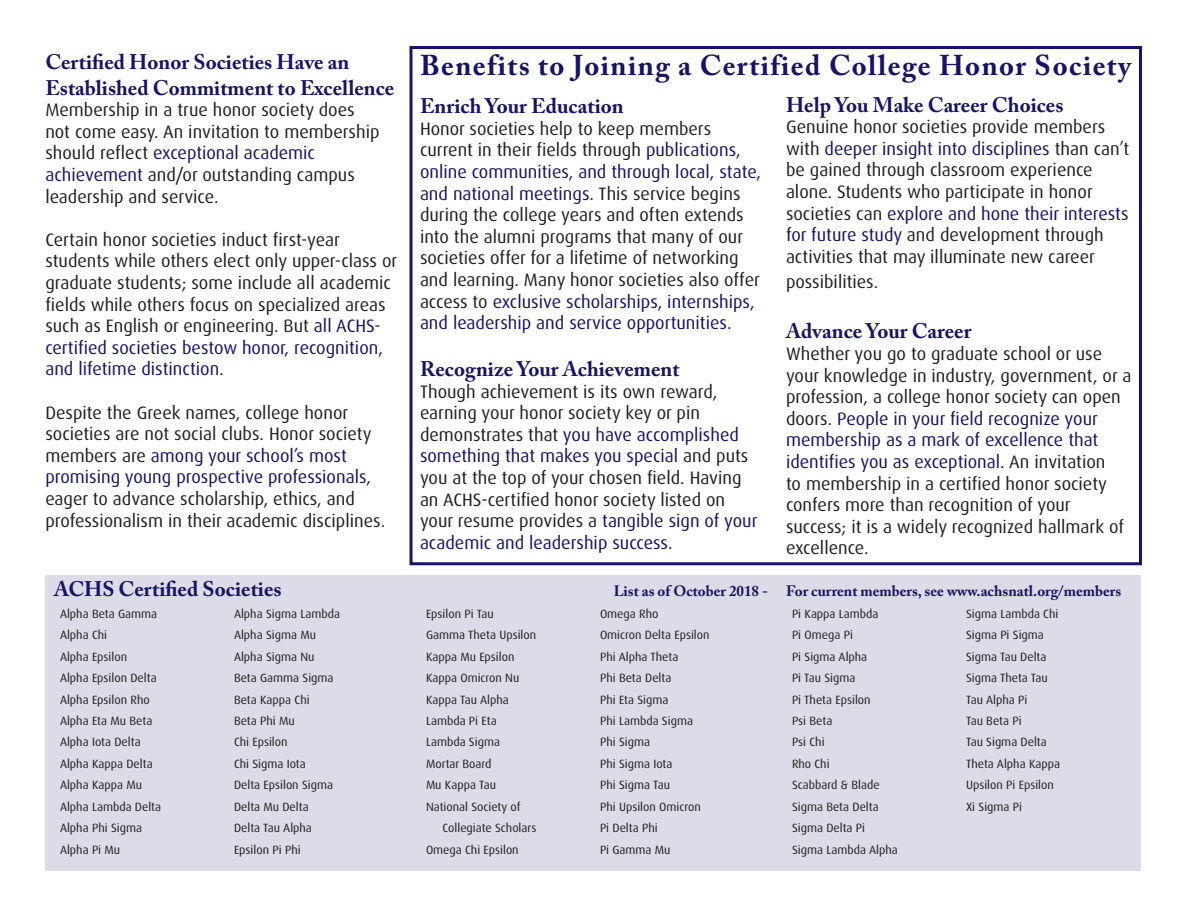
<style>
.page{position:relative;width:1188px;height:918px;background:#fff}
.page>*{position:absolute;margin:0;border:0;box-sizing:border-box;transform-origin:0 0}
.t1{font:700 28.5px "Adobe Caslon Pro";letter-spacing:.05em;color:#191364}
.t2{font:700 21px/25.2px "Adobe Caslon Pro";color:#191364}
.t3{font:18px/21.6px "Dax Pro";color:#231f20}
.t4{font:700 15px "Adobe Caslon Pro";color:#191364}
.t5{font:12px "Dax Pro";color:#231f20}
.s1{color:#191364}
</style>
<div class="page">
<div style="left:45px;top:575px;width:1095px;height:295px;background:#dcdbe7"></div>
<div style="left:410px;top:46px;width:732px;height:519px;border:3px solid #191364"></div>
<p class="t2" style="left:45px;top:50px;width:351px">Certified Honor Societies Have an<br>Established Commitment to Excellence</p>
<p class="t3" style="left:45px;top:99px;width:336px">Membership in a true honor society does not come easy. An invitation to membership should reflect <span class="s1">exceptional academic achievement</span> and/or outstanding campus leadership and service.</p>
<p class="t3" style="left:45px;top:229px;width:353px">Certain honor societies induct first-year students while others elect only upper-class or graduate students; some include all academic fields while others focus on specialized areas such as English or engineering. But <span class="s1">all ACHS&shy;certified societies bestow honor, recognition, and lifetime distinction.</span></p>
<p class="t3" style="left:45px;top:402px;width:341px">Despite the Greek names, college honor societies are not social clubs. Honor society members are <span class="s1">among your school’s most promising young prospective professionals</span>, eager to advance scholarship, ethics, and professionalism in their academic disciplines.</p>
<p class="t2" style="left:54px;top:577px;width:229px">ACHS Certified Societies</p>
<p class="t5" style="left:60px;top:606px;width:99px">Alpha Beta Gamma</p>
<p class="t5" style="left:234px;top:606px;width:108px">Alpha Sigma Lambda</p>
<p class="t5" style="left:60px;top:627px;width:49px">Alpha Chi</p>
<p class="t5" style="left:234px;top:627px;width:83px">Alpha Sigma Mu</p>
<p class="t5" style="left:60px;top:649px;width:69px">Alpha Epsilon</p>
<p class="t5" style="left:234px;top:649px;width:82px">Alpha Sigma Nu</p>
<p class="t5" style="left:60px;top:670px;width:98px">Alpha Epsilon Delta</p>
<p class="t5" style="left:234px;top:670px;width:101px">Beta Gamma Sigma</p>
<p class="t5" style="left:60px;top:692px;width:91px">Alpha Epsilon Rho</p>
<p class="t5" style="left:234px;top:692px;width:77px">Beta Kappa Chi</p>
<p class="t5" style="left:60px;top:713px;width:94px">Alpha Eta Mu Beta</p>
<p class="t5" style="left:234px;top:713px;width:62px">Beta Phi Mu</p>
<p class="t5" style="left:60px;top:735px;width:82px">Alpha Iota Delta</p>
<p class="t5" style="left:234px;top:735px;width:55px">Chi Epsilon</p>
<p class="t5" style="left:60px;top:756px;width:94px">Alpha Kappa Delta</p>
<p class="t5" style="left:234px;top:756px;width:73px">Chi Sigma Iota</p>
<p class="t5" style="left:60px;top:777px;width:84px">Alpha Kappa Mu</p>
<p class="t5" style="left:234px;top:777px;width:101px">Delta Epsilon Sigma</p>
<p class="t5" style="left:60px;top:799px;width:103px">Alpha Lambda Delta</p>
<p class="t5" style="left:234px;top:799px;width:76px">Delta Mu Delta</p>
<p class="t5" style="left:60px;top:820px;width:84px">Alpha Phi Sigma</p>
<p class="t5" style="left:234px;top:820px;width:79px">Delta Tau Alpha</p>
<p class="t5" style="left:60px;top:842px;width:62px">Alpha Pi Mu</p>
<p class="t5" style="left:234px;top:842px;width:68px">Epsilon Pi Phi</p>
<p class="t1" style="left:420px;top:48px;width:713px">Benefits to Joining a Certified College Honor Society</p>
<p class="t2" style="left:420px;top:93px;width:205px">Enrich Your Education</p>
<p class="t3" style="left:420px;top:118px;width:343px">Honor societies help to keep members current in their fields through <span class="s1">publications, online communities, and through local, state, and national meetings</span>. This service begins during the college years and often extends into the alumni programs that many of our societies offer for a lifetime of networking and learning. Many honor societies also offer access to <span class="s1">exclusive scholarships, internships, and leadership and service opportunities</span>.</p>
<p class="t2" style="left:420px;top:356px;width:261px">Recognize Your Achievement</p>
<p class="t3" style="left:420px;top:381px;width:339px">Though achievement is its own reward, earning your honor society key or pin demonstrates that <span class="s1">you have accomplished something that makes you special</span> and puts you at the top of your chosen field. Having an ACHS-certified honor society listed on your resume provides a <span class="s1">tangible sign of your academic and leadership success</span>.</p>
<p class="t4" style="left:614px;top:583px;width:156px">List as of October 2018 -</p>
<p class="t5" style="left:426px;top:606px;width:69px">Epsilon Pi Tau</p>
<p class="t5" style="left:600px;top:606px;width:60px">Omega Rho</p>
<p class="t5" style="left:426px;top:627px;width:112px">Gamma Theta Upsilon</p>
<p class="t5" style="left:600px;top:627px;width:111px">Omicron Delta Epsilon</p>
<p class="t5" style="left:426px;top:649px;width:90px">Kappa Mu Epsilon</p>
<p class="t5" style="left:600px;top:649px;width:80px">Phi Alpha Theta</p>
<p class="t5" style="left:426px;top:670px;width:95px">Kappa Omicron Nu</p>
<p class="t5" style="left:600px;top:670px;width:73px">Phi Beta Delta</p>
<p class="t5" style="left:426px;top:692px;width:84px">Kappa Tau Alpha</p>
<p class="t5" style="left:600px;top:692px;width:70px">Phi Eta Sigma</p>
<p class="t5" style="left:426px;top:713px;width:72px">Lambda Pi Eta</p>
<p class="t5" style="left:600px;top:713px;width:95px">Phi Lambda Sigma</p>
<p class="t5" style="left:426px;top:735px;width:76px">Lambda Sigma</p>
<p class="t5" style="left:600px;top:735px;width:52px">Phi Sigma</p>
<p class="t5" style="left:426px;top:756px;width:67px">Mortar Board</p>
<p class="t5" style="left:600px;top:756px;width:74px">Phi Sigma Iota</p>
<p class="t5" style="left:426px;top:777px;width:71px">Mu Kappa Tau</p>
<p class="t5" style="left:600px;top:777px;width:72px">Phi Sigma Tau</p>
<p class="t5" style="left:426px;top:799px;width:96px">National Society of</p>
<p class="t5" style="left:600px;top:799px;width:102px">Phi Upsilon Omicron</p>
<p class="t5" style="left:443px;top:820px;width:95px">Collegiate Scholars</p>
<p class="t5" style="left:600px;top:820px;width:59px">Pi Delta Phi</p>
<p class="t5" style="left:426px;top:842px;width:94px">Omega Chi Epsilon</p>
<p class="t5" style="left:600px;top:842px;width:72px">Pi Gamma Mu</p>
<p class="t2" style="left:786px;top:92px;width:279px">Help You Make Career Choices</p>
<p class="t3" style="left:786px;top:116px;width:345px">Genuine honor societies provide members with <span class="s1">deeper insight into disciplines</span> than can’t be gained through classroom experience alone. Students who participate in honor societies can <span class="s1">explore and hone their interests for future study</span> and development through activities that may illuminate new career</p>
<p class="t3" style="left:786px;top:271px;width:94px">possibilities.</p>
<p class="t2" style="left:786px;top:319px;width:187px">Advance Your Career</p>
<p class="t3" style="left:786px;top:343px;width:347px">Whether you go to graduate school or use your knowledge in industry, government, or a profession, a college honor society can open doors. <span class="s1">People in your field recognize your membership as a mark of excellence that identifies you as exceptional.</span> An invitation<br>to membership in a certified honor society confers more than recognition of your success; it is a widely recognized hallmark of excellence.</p>
<p class="t4" style="left:786px;top:583px;width:337px">For current members, see www.achsnatl.org/members</p>
<p class="t5" style="left:792px;top:606px;width:88px">Pi Kappa Lambda</p>
<p class="t5" style="left:966px;top:606px;width:94px">Sigma Lambda Chi</p>
<p class="t5" style="left:792px;top:627px;width:62px">Pi Omega Pi</p>
<p class="t5" style="left:966px;top:627px;width:79px">Sigma Pi Sigma</p>
<p class="t5" style="left:792px;top:649px;width:77px">Pi Sigma Alpha</p>
<p class="t5" style="left:966px;top:649px;width:82px">Sigma Tau Delta</p>
<p class="t5" style="left:792px;top:670px;width:65px">Pi Tau Sigma</p>
<p class="t5" style="left:966px;top:670px;width:83px">Sigma Theta Tau</p>
<p class="t5" style="left:792px;top:692px;width:80px">Pi Theta Epsilon</p>
<p class="t5" style="left:966px;top:692px;width:63px">Tau Alpha Pi</p>
<p class="t5" style="left:792px;top:713px;width:42px">Psi Beta</p>
<p class="t5" style="left:966px;top:713px;width:57px">Tau Beta Pi</p>
<p class="t5" style="left:792px;top:735px;width:34px">Psi Chi</p>
<p class="t5" style="left:966px;top:735px;width:82px">Tau Sigma Delta</p>
<p class="t5" style="left:792px;top:756px;width:39px">Rho Chi</p>
<p class="t5" style="left:966px;top:756px;width:96px">Theta Alpha Kappa</p>
<p class="t5" style="left:792px;top:777px;width:89px">Scabbard &amp; Blade</p>
<p class="t5" style="left:966px;top:777px;width:89px">Upsilon Pi Epsilon</p>
<p class="t5" style="left:792px;top:799px;width:88px">Sigma Beta Delta</p>
<p class="t5" style="left:966px;top:799px;width:58px">Xi Sigma Pi</p>
<p class="t5" style="left:792px;top:820px;width:75px">Sigma Delta Pi</p>
<p class="t5" style="left:792px;top:842px;width:107px">Sigma Lambda Alpha</p>
</div>
